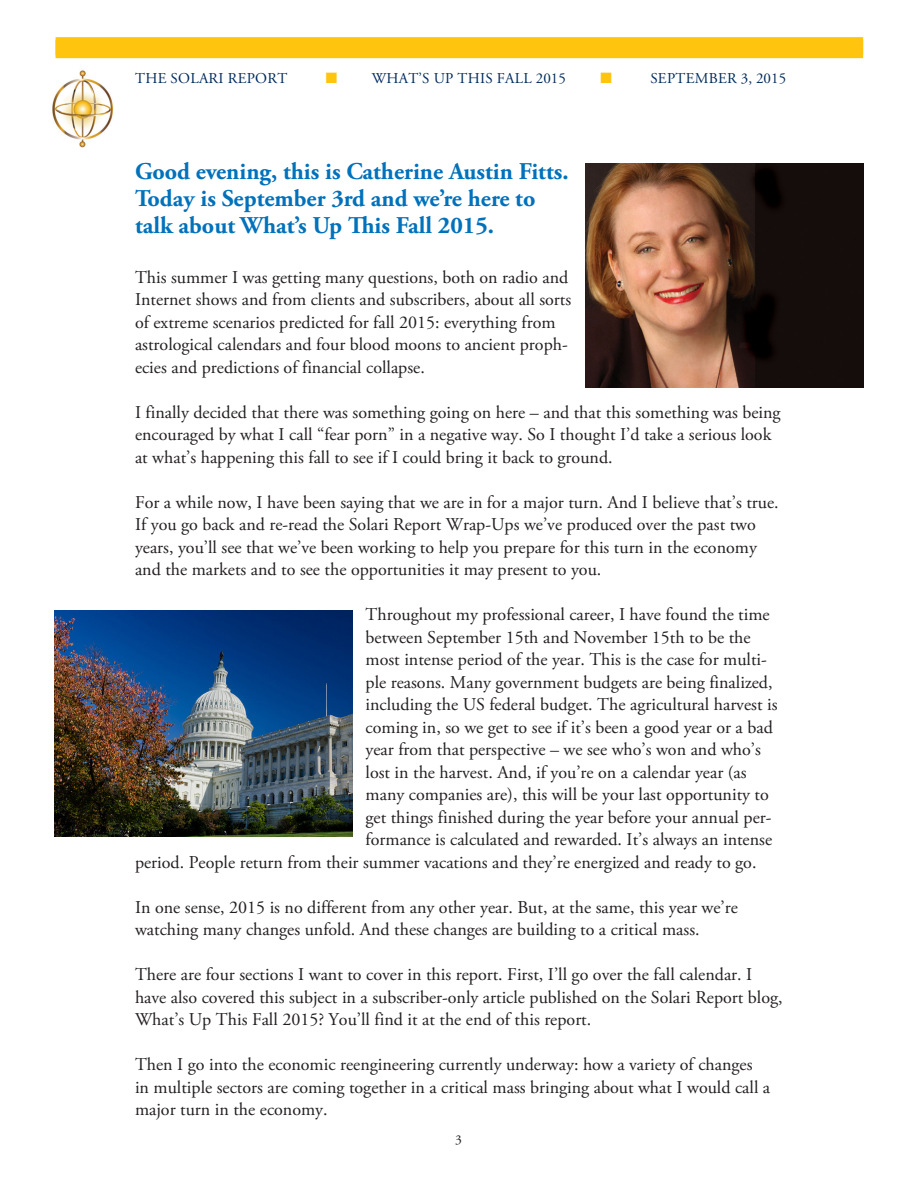
<style>
.page{position:relative;width:918px;height:1188px;background:#fff}
.page>*{position:absolute;margin:0;border:0;box-sizing:border-box;transform-origin:0 0}
.t1{font:700 24px/27px "Adobe Garamond Pro";color:#0071bb}
.t2{font:18px/22.5px "Adobe Garamond Pro";color:#231f20}
.t3{font:15px "Adobe Garamond Pro";letter-spacing:.02em;color:#002a5b}
.t4{font:15px "Zapf Dingbats ITC";color:#fec40e}
.t5{font:13.5px "Adobe Garamond Pro";color:#231f20}
.s1{color:#fec40e}
</style>
<div class="page">
<img style="left:52px;top:70px;width:62px;height:78px">
<div style="left:56px;top:40px;width:807px;height:18px;background:#fec40e"></div>
<div style="left:56px;top:37px;width:807px;height:18px;background:#fec40e"></div>
<img style="left:585px;top:163px;width:279px;height:225px">
<img style="left:54px;top:610px;width:298px;height:227px">
<p class="t3" style="left:135px;top:69px;width:154px">THE SOLARI REPORT</p>
<p class="t3" style="left:326px;top:69px;width:242px"><span class="s1">■</span> WHAT’S UP THIS FALL 2015</p>
<p class="t4" style="left:601px;top:71px;width:13px">■</p>
<p class="t3" style="left:650px;top:69px;width:137px">SEPTEMBER 3, 2015</p>
<h1 class="t1" style="left:135px;top:159px;width:435px">Good evening, this is Catherine Austin Fitts.<br>Today is September 3rd and we’re here to talk about What’s Up This Fall 2015.</h1>
<p class="t2" style="left:135px;top:267px;width:438px">This summer I was getting many questions, both on radio and Internet shows and from clients and subscribers, about all sorts of extreme scenarios predicted for fall 2015: everything from astrological calendars and four blood moons to ancient proph&shy;ecies and predictions of financial collapse.</p>
<p class="t2" style="left:135px;top:402px;width:647px">I finally decided that there was something going on here – and that this something was being encouraged by what I call “fear porn” in a negative way. So I thought I’d take a serious look at what’s happening this fall to see if I could bring it back to ground.</p>
<p class="t2" style="left:135px;top:492px;width:645px">For a while now, I have been saying that we are in for a major turn. And I believe that’s true.<br>If you go back and re-read the Solari Report Wrap-Ups we’ve produced over the past two years, you’ll see that we’ve been working to help you prepare for this turn in the economy and the markets and to see the opportunities it may present to you.</p>
<p class="t2" style="left:366px;top:604px;width:406px">Throughout my professional career, I have found the time</p>
<p class="t2" style="left:366px;top:627px;width:387px">between September 15th and November 15th to be the</p>
<p class="t2" style="left:366px;top:649px;width:403px">most intense period of the year. This is the case for multi-</p>
<p class="t2" style="left:366px;top:672px;width:408px">ple reasons. Many government budgets are being finalized,</p>
<p class="t2" style="left:366px;top:694px;width:413px">including the US federal budget. The agricultural harvest is</p>
<p class="t2" style="left:366px;top:717px;width:409px">coming in, so we get to see if it’s been a good year or a bad</p>
<p class="t2" style="left:366px;top:739px;width:397px">year from that perspective – we see who’s won and who’s</p>
<p class="t2" style="left:366px;top:762px;width:383px">lost in the harvest. And, if you’re on a calendar year (as</p>
<p class="t2" style="left:366px;top:784px;width:405px">many companies are), this will be your last opportunity to</p>
<p class="t2" style="left:366px;top:807px;width:407px">get things finished during the year before your annual per-</p>
<p class="t2" style="left:366px;top:829px;width:408px">formance is calculated and rewarded. It’s always an intense</p>
<p class="t2" style="left:135px;top:852px;width:623px">period. People return from their summer vacations and they’re energized and ready to go.</p>
<p class="t2" style="left:135px;top:897px;width:604px">In one sense, 2015 is no different from any other year. But, at the same, this year we’re watching many changes unfold. And these changes are building to a critical mass.</p>
<p class="t2" style="left:135px;top:964px;width:649px">There are four sections I want to cover in this report. First, I’ll go over the fall calendar. I have also covered this subject in a subscriber-only article published on the Solari Report blog,<br>What’s Up This Fall 2015? You’ll find it at the end of this report.</p>
<p class="t2" style="left:135px;top:1054px;width:637px">Then I go into the economic reengineering currently underway: how a variety of changes in multiple sectors are coming together in a critical mass bringing about what I would call a major turn in the economy.</p>
<p class="t5" style="left:455px;top:1131px;width:8px">3</p>
</div>
